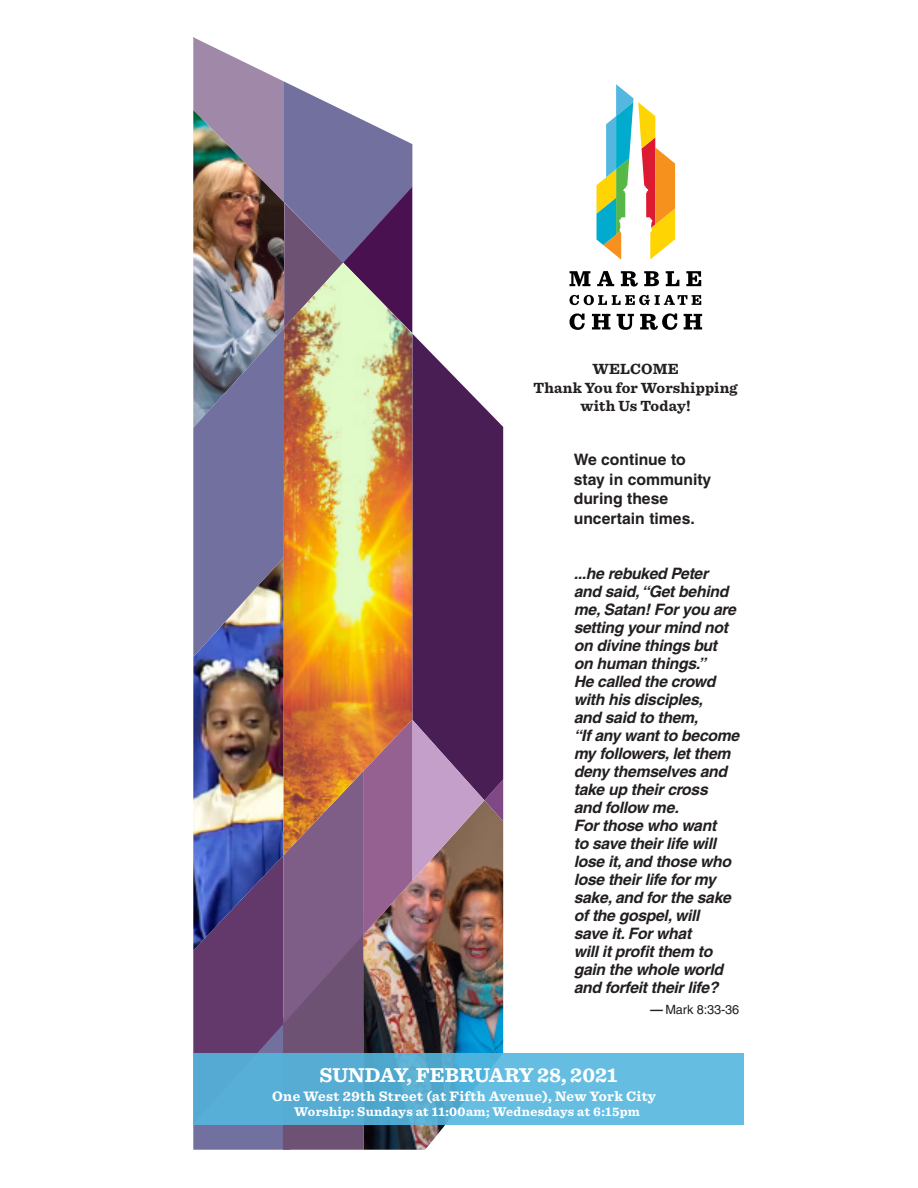
<style>
.page{position:relative;width:918px;height:1188px;background:#fff}
.page>*{position:absolute;margin:0;border:0;box-sizing:border-box;transform-origin:0 0}
.t1{font:700 21px "Sentinel";color:#fff}
.t2{font:italic 700 15.75px/18px "Helvetica";letter-spacing:-.02em;color:#231f20}
.t3{font:700 15.75px "Helvetica";color:#231f20}
.t4{font:700 15.45px/18.1px "Sentinel";letter-spacing:.01em;color:#231f20;text-align:center}
.t5{font:700 14.4px "Sentinel";letter-spacing:.025em;color:#fff}
.t6{font:700 13.2px "Sentinel";letter-spacing:.025em;color:#fff}
.t7{font:12.75px "Helvetica";letter-spacing:-.01em;color:#231f20}
.s1{font-weight:700;font-style:italic}
</style>
<div class="page">
<img style="left:193px;top:174px;width:310px;height:976px">
<img style="left:283px;top:263px;width:129px;height:592px">
<svg style="left:193px;top:155px;width:220px;height:19px;background:#827f99"></svg>
<svg style="left:193px;top:1053px;width:551px;height:72px;background:#5cb4da"></svg>
<svg style="left:597px;top:84px;width:78px;height:176px"></svg>
<svg style="left:570px;top:271px;width:20px;height:15px"></svg>
<svg style="left:597px;top:271px;width:17px;height:15px"></svg>
<svg style="left:621px;top:271px;width:17px;height:16px"></svg>
<svg style="left:644px;top:271px;width:15px;height:15px"></svg>
<svg style="left:666px;top:271px;width:13px;height:15px"></svg>
<svg style="left:686px;top:271px;width:15px;height:15px"></svg>
<svg style="left:570px;top:295px;width:131px;height:10px"></svg>
<svg style="left:570px;top:313px;width:15px;height:17px"></svg>
<svg style="left:592px;top:314px;width:18px;height:15px"></svg>
<svg style="left:617px;top:314px;width:17px;height:16px"></svg>
<svg style="left:640px;top:313px;width:37px;height:17px"></svg>
<svg style="left:684px;top:314px;width:18px;height:15px"></svg>
<svg style="left:193px;top:37px;width:220px;height:118px"></svg>
<p class="t4" style="left:534px;top:360px;width:206px">WELCOME<br>Thank You for Worshipping with Us Today!</p>
<p class="t3" style="left:574px;top:450px;width:114px">We continue to</p>
<p class="t3" style="left:574px;top:470px;width:139px">stay in community</p>
<p class="t3" style="left:574px;top:489px;width:96px">during these</p>
<p class="t3" style="left:574px;top:509px;width:123px">uncertain times.</p>
<p class="t2" style="left:574px;top:564px;width:136px">...he rebuked Peter</p>
<p class="t2" style="left:574px;top:582px;width:164px">and said, “Get behind me, Satan! For you are setting your mind not on divine things but on human things.”</p>
<p class="t2" style="left:574px;top:672px;width:143px">He called the crowd with his disciples,</p>
<p class="t2" style="left:574px;top:708px;width:126px">and said to them,</p>
<p class="t2" style="left:574px;top:726px;width:167px">“If any want to become my followers, let them deny themselves and take up their cross</p>
<p class="t2" style="left:574px;top:798px;width:107px">and follow me.</p>
<p class="t2" style="left:574px;top:816px;width:144px">For those who want</p>
<p class="t2" style="left:574px;top:834px;width:159px">to save their life will lose it, and those who lose their life for my sake, and for the sake of the gospel, will</p>
<p class="t2" style="left:574px;top:924px;width:119px">save it. For what</p>
<p class="t2" style="left:574px;top:942px;width:151px">will it profit them to gain the whole world and forfeit their life?</p>
<p class="t7" style="left:649px;top:1003px;width:91px"><span class="s1">—</span> Mark 8:33-36</p>
<p class="t1" style="left:320px;top:1058px;width:299px">SUNDAY, FEBRUARY 28, 2021</p>
<p class="t5" style="left:272px;top:1085px;width:385px">One West 29th Street (at Fifth Avenue), New York City</p>
<p class="t6" style="left:294px;top:1101px;width:347px">Worship: Sundays at 11:00am; Wednesdays at 6:15pm</p>
</div>
